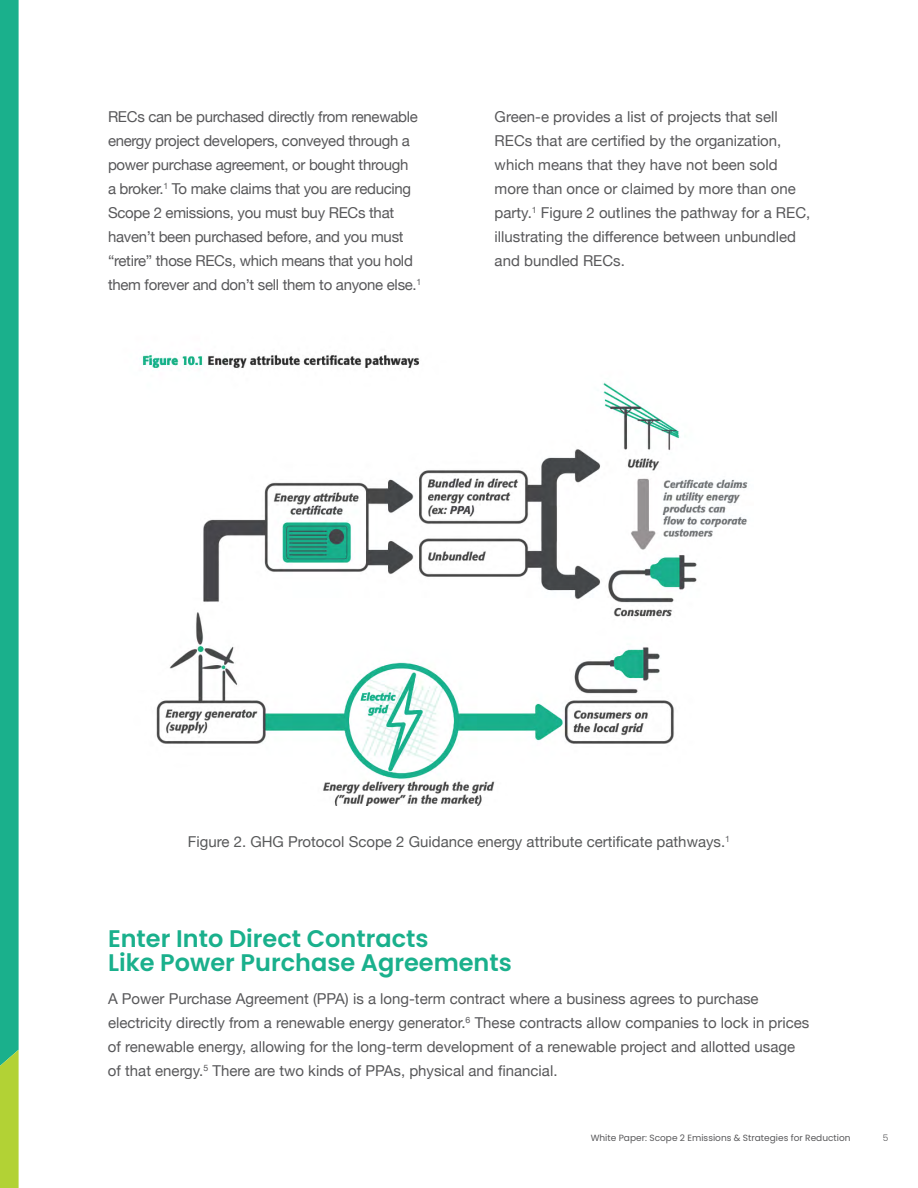
<style>
.page{position:relative;width:918px;height:1188px;background:#fff}
.page>*{position:absolute;margin:0;border:0;box-sizing:border-box;transform-origin:0 0}
.t1{font:600 24px/24px "Poppins";color:#1ab08c}
.t2{font:15px/24px "Helvetica Neue";color:#58585a}
.t3{font:15px/24px "Helvetica Neue";letter-spacing:-.02em;color:#58585a}
.t4{font:15px "Helvetica Neue";color:#58595a}
.t5{font:9px "Poppins";color:#58585a}
.t6{font:300 9px "Poppins";color:#58585a}
</style>
<div class="page">
<img style="left:139px;top:353px;width:609px;height:453px">
<svg style="left:0;top:0;width:19px;height:1188px;background:#2fb585"></svg>
<p class="t3" style="left:108px;top:106px;width:315px">RECs can be purchased directly from renewable energy project developers, conveyed through a power purchase agreement, or bought through<br>a broker.<sup>1</sup> To make claims that you are reducing Scope 2 emissions, you must buy RECs that haven’t been purchased before, and you must “retire” those RECs, which means that you hold them forever and don’t sell them to anyone else.<sup>1</sup></p>
<p class="t2" style="left:495px;top:106px;width:317px">Green-e provides a list of projects that sell RECs that are certified by the organization, which means that they have not been sold more than once or claimed by more than one party.<sup>1</sup> Figure 2 outlines the pathway for a REC, illustrating the difference between unbundled and bundled RECs.</p>
<p class="t4" style="left:188px;top:831px;width:544px">Figure 2. GHG Protocol Scope 2 Guidance energy attribute certificate pathways.<sup>1</sup></p>
<h1 class="t1" style="left:108px;top:926px;width:405px">Enter Into Direct Contracts<br>Like Power Purchase Agreements</h1>
<p class="t2" style="left:108px;top:987px;width:703px">A Power Purchase Agreement (PPA) is a long-term contract where a business agrees to purchase electricity directly from a renewable energy generator.<sup>6</sup> These contracts allow companies to lock in prices of renewable energy, allowing for the long-term development of a renewable project and allotted usage of that energy.<sup>5</sup> There are two kinds of PPAs, physical and financial.</p>
<p class="t5" style="left:591px;top:1133px;width:261px">White Paper: Scope 2 Emissions &amp; Strategies for Reduction</p>
<p class="t6" style="left:883px;top:1133px;width:7px">5</p>
</div>
